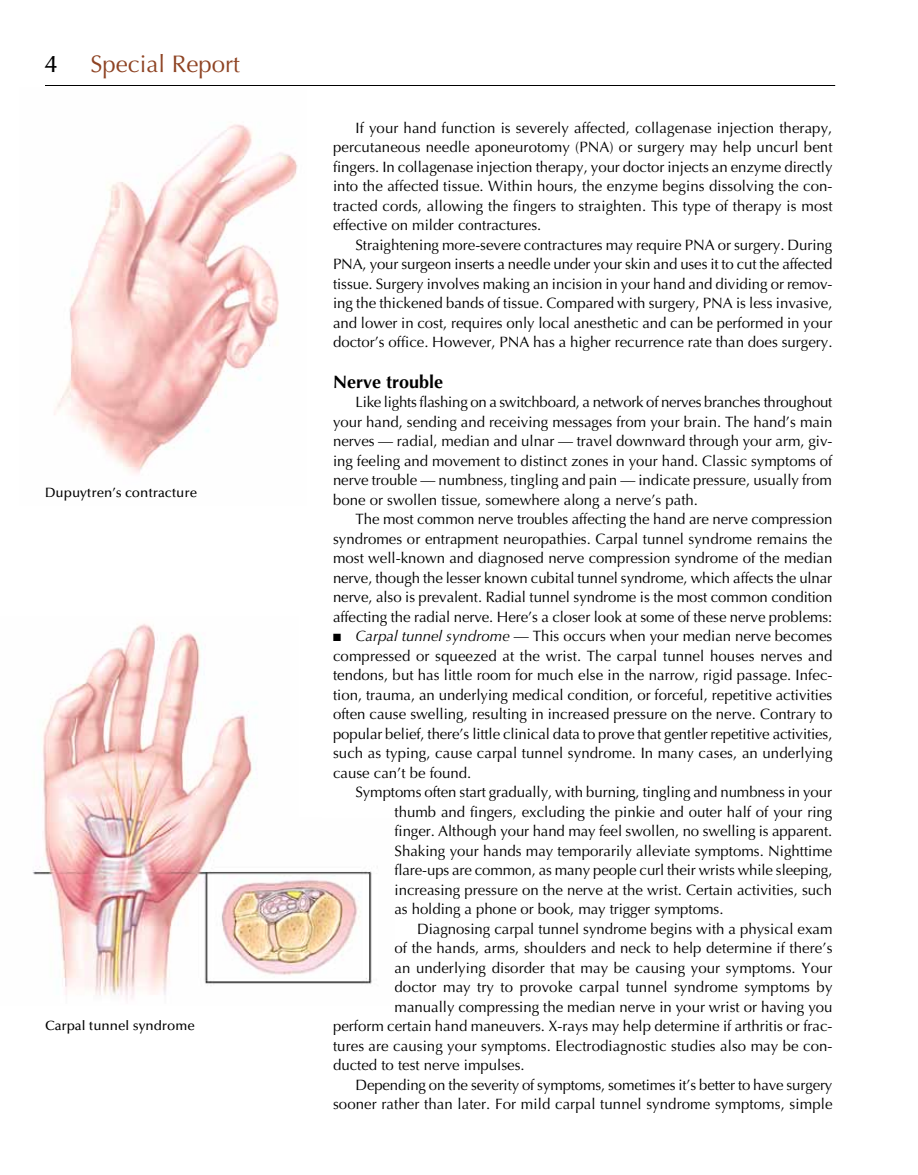
<style>
.page{position:relative;width:918px;height:1175px;background:#fff}
.page>*{position:absolute;margin:0;border:0;box-sizing:border-box;transform-origin:0 0}
.t1{font:24px "Optima LT Std";color:#8e4323}
.t2{font:500 24px "Optima LT Std";color:#000}
.t3{font:700 18px "Optima LT Std";color:#000}
.t4{font:15px/19.5px "Optima LT Std";color:#000;text-align:justify}
.t5{font:500 13.5px "Optima LT Std";color:#000}
.s1{font-style:italic}
</style>
<div class="page">
<hr style="left:45px;top:85px;width:790px;height:1px;background:#000">
<img style="left:32px;top:623px;width:340px;height:376px">
<img style="left:54px;top:124px;width:244px;height:350px">
<h1 class="t2" style="left:45px;top:50px;width:13px">4</h1>
<h1 class="t1" style="left:90px;top:50px;width:151px">Special Report</h1>
<p class="t5" style="left:45px;top:485px;width:154px">Dupuytren’s contracture</p>
<p class="t5" style="left:45px;top:1017px;width:151px">Carpal tunnel syndrome</p>
<p class="t4" style="left:333px;top:118px;width:501px;text-indent:22px">If your hand function is severely affected, collagenase injection therapy, percutaneous needle aponeurotomy (PNA) or surgery may help uncurl bent fingers. In collagenase injection therapy, your doctor injects an enzyme directly into the affected tissue. Within hours, the enzyme begins dissolving the con&shy;tracted cords, allowing the fingers to straighten. This type of therapy is most effective on milder contractures.</p>
<p class="t4" style="left:333px;top:235px;width:501px;text-indent:22px">Straightening more-severe contractures may require PNA or surgery. During PNA, your surgeon inserts a needle under your skin and uses it to cut the affected tissue. Surgery involves making an incision in your hand and dividing or remov&shy;ing the thickened bands of tissue. Compared with surgery, PNA is less invasive, and lower in cost, requires only local anesthetic and can be performed in your doctor’s office. However, PNA has a higher recurrence rate than does surgery.</p>
<p class="t3" style="left:333px;top:371px;width:112px">Nerve trouble</p>
<p class="t4" style="left:333px;top:392px;width:501px;text-indent:22px">Like lights flashing on a switchboard, a network of nerves branches throughout your hand, sending and receiving messages from your brain. The hand’s main nerves — radial, median and ulnar — travel downward through your arm, giv&shy;ing feeling and movement to distinct zones in your hand. Classic symptoms of nerve trouble — numbness, tingling and pain — indicate pressure, usually from bone or swollen tissue, somewhere along a nerve’s path.</p>
<p class="t4" style="left:333px;top:509px;width:501px;text-indent:22px">The most common nerve troubles affecting the hand are nerve compression syndromes or entrapment neuropathies. Carpal tunnel syndrome remains the most well-known and diagnosed nerve compression syndrome of the median nerve, though the lesser known cubital tunnel syndrome, which affects the ulnar nerve, also is prevalent. Radial tunnel syndrome is the most common condition affecting the radial nerve. Here’s a closer look at some of these nerve problems:</p>
<p class="t4" style="left:333px;top:626px;width:501px">■ <span class="s1">Carpal tunnel syndrome</span> — This occurs when your median nerve becomes compressed or squeezed at the wrist. The carpal tunnel houses nerves and tendons, but has little room for much else in the narrow, rigid passage. Infec&shy;tion, trauma, an underlying medical condition, or forceful, repetitive activities often cause swelling, resulting in increased pressure on the nerve. Contrary to popular belief, there’s little clinical data to prove that gentler repetitive activities, such as typing, cause carpal tunnel syndrome. In many cases, an underlying cause can’t be found.</p>
<p class="t4" style="left:395px;top:782px;width:440px;text-indent:-39px">Symptoms often start gradually, with burning, tingling and numbness in your thumb and fingers, excluding the pinkie and outer half of your ring finger. Although your hand may feel swollen, no swelling is apparent.<br>Shaking your hands may temporarily alleviate symptoms. Nighttime flare-ups are common, as many people curl their wrists while sleeping, increasing pressure on the nerve at the wrist. Certain activities, such as holding a phone or book, may trigger symptoms.</p>
<p class="t4" style="left:417px;top:919px;width:417px">Diagnosing carpal tunnel syndrome begins with a physical exam</p>
<p class="t4" style="left:395px;top:938px;width:440px">of the hands, arms, shoulders and neck to help determine if there’s</p>
<p class="t4" style="left:395px;top:958px;width:440px">an underlying disorder that may be causing your symptoms. Your</p>
<p class="t4" style="left:395px;top:977px;width:440px">doctor may try to provoke carpal tunnel syndrome symptoms by</p>
<p class="t4" style="left:395px;top:997px;width:440px">manually compressing the median nerve in your wrist or having you</p>
<p class="t4" style="left:333px;top:1016px;width:501px">perform certain hand maneuvers. X-rays may help determine if arthritis or frac-</p>
<p class="t4" style="left:333px;top:1036px;width:501px">tures are causing your symptoms. Electrodiagnostic studies also may be con-</p>
<p class="t4" style="left:333px;top:1055px;width:193px">ducted to test nerve impulses.</p>
<p class="t4" style="left:356px;top:1075px;width:478px">Depending on the severity of symptoms, sometimes it’s better to have surgery</p>
<p class="t4" style="left:333px;top:1094px;width:501px">sooner rather than later. For mild carpal tunnel syndrome symptoms, simple</p>
</div>
